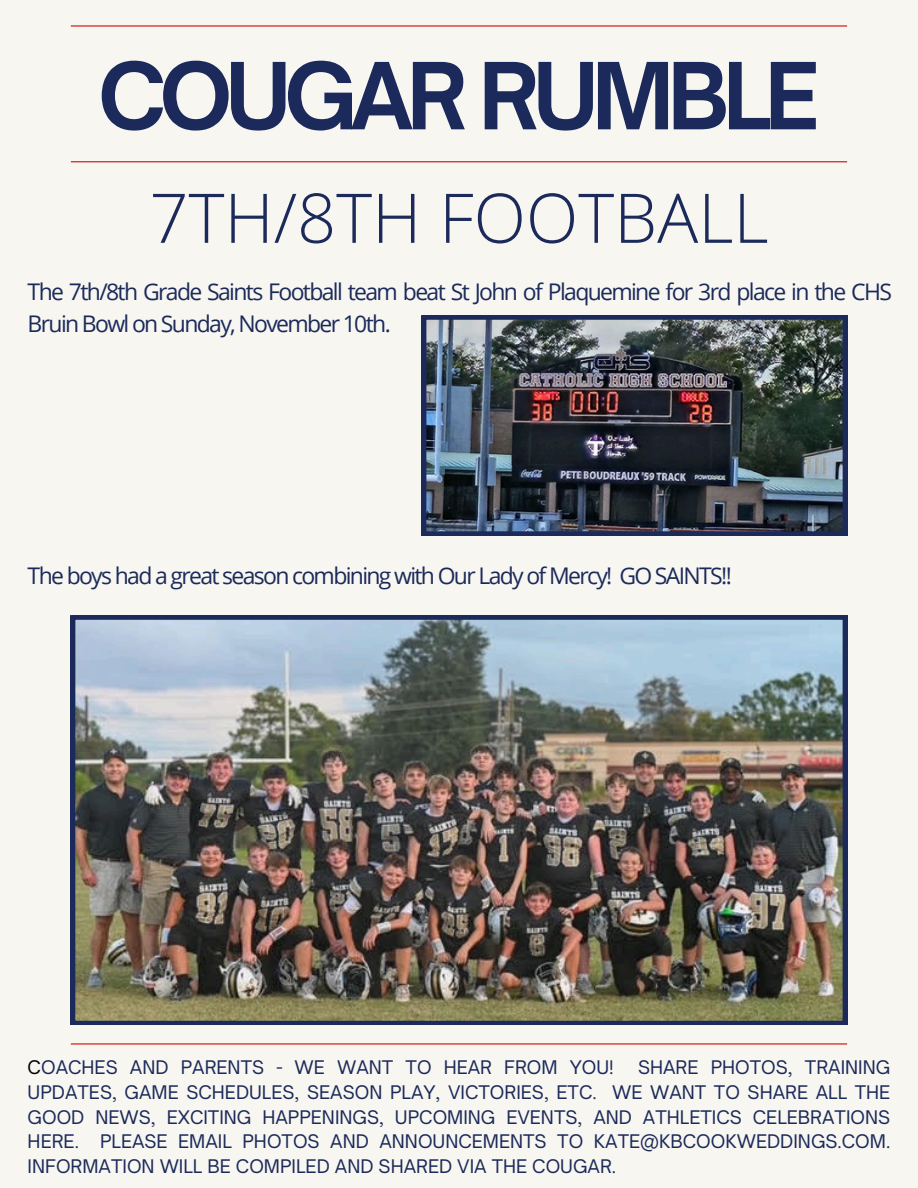
<style>
.page{position:relative;width:918px;height:1188px;background:#f8f6f1}
.page>*{position:absolute;margin:0;border:0;box-sizing:border-box;transform-origin:0 0}
.t1{font:700 88.35px "Open Sauce One";letter-spacing:-.07em;color:#1b2a5a}
.t2{font:300 68.55px "Open Sans";color:#1b2a5a}
.t3{font:22.95px/31.5px "Open Sans";letter-spacing:-.07em;color:#1b2a5a}
.t4{font:18px/24.8px "Open Sauce One";color:#1b2a5a;text-align:justify}
.s1{color:#000}
</style>
<div class="page">
<hr style="left:71px;top:25px;width:776px;height:2px;background:#d10909">
<hr style="left:71px;top:1043px;width:776px;height:2px;background:#d10909">
<hr style="left:71px;top:161px;width:776px;height:1px;background:#d10909">
<img style="left:71px;top:615px;width:776px;height:410px">
<img style="left:422px;top:315px;width:425px;height:221px">
<h2 class="t1" style="left:98px;top:41px;width:723px">COUGAR RUMBLE</h2>
<h3 class="t2" style="left:149px;top:170px;width:621px">7TH/8TH FOOTBALL</h3>
<p class="t3" style="left:28px;top:275px;width:866px">The 7th/8th Grade Saints Football team beat St John of Plaquemine for 3rd place in the CHS<br>Bruin Bowl on Sunday, November 10th.</p>
<h1 class="t3" style="left:28px;top:559px;width:706px">The boys had a great season combining with Our Lady of Mercy! GO SAINTS!!</h1>
<p class="t4" style="left:28px;top:1055px;width:588px"><span class="s1">C</span>OACHES AND PARENTS - WE WANT TO HEAR FROM YOU!</p>
<p class="t4" style="left:28px;top:1055px;width:864px;text-indent:610px">SHARE PHOTOS, TRAINING UPDATES, GAME SCHEDULES, SEASON PLAY, VICTORIES, ETC. WE WANT TO SHARE ALL THE GOOD NEWS, EXCITING HAPPENINGS, UPCOMING EVENTS, AND ATHLETICS CELEBRATIONS HERE. PLEASE EMAIL PHOTOS AND ANNOUNCEMENTS TO KATE@KBCOOKWEDDINGS.COM.<br>INFORMATION WILL BE COMPILED AND SHARED VIA THE COUGAR.</p>
</div>
